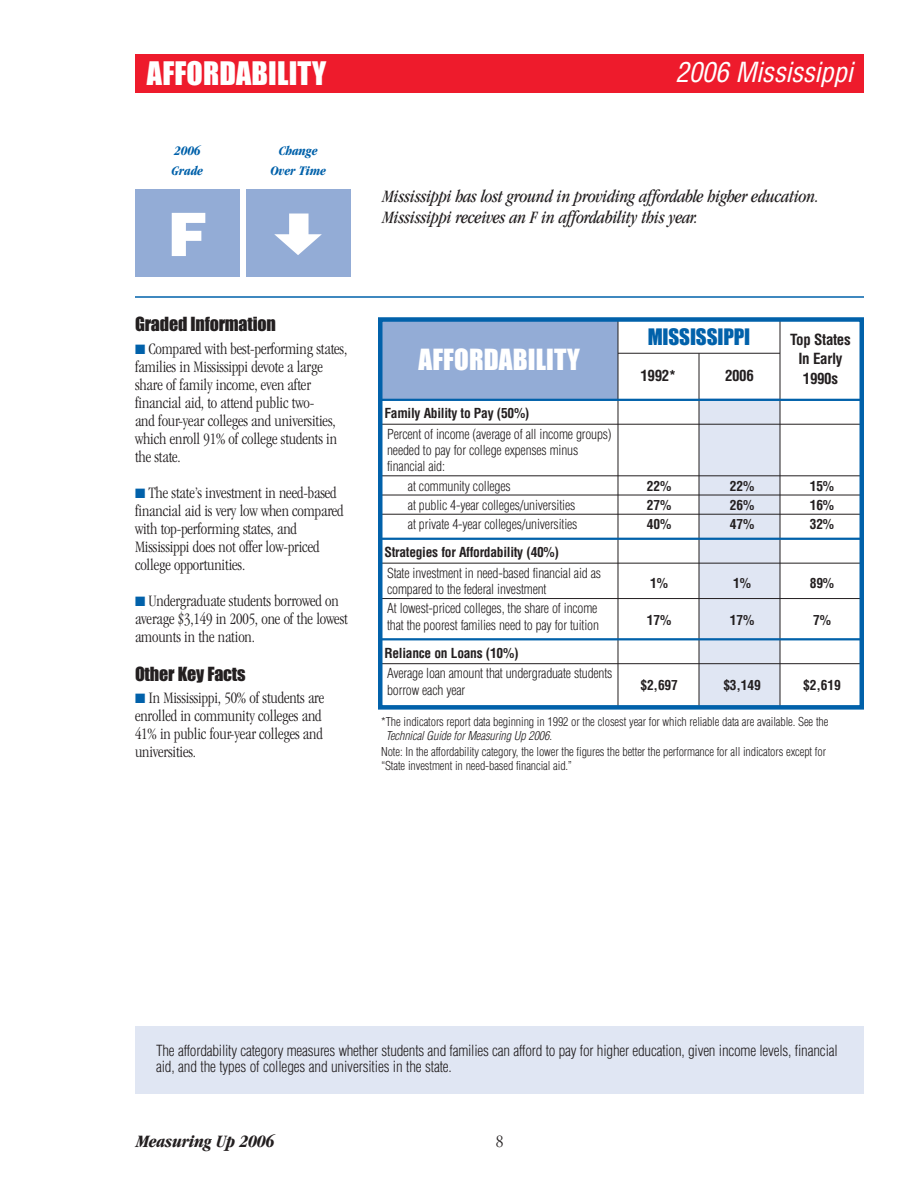
<style>
.page{position:relative;width:918px;height:1188px;background:#fff}
.page>*{position:absolute;margin:0;border:0;box-sizing:border-box;transform-origin:0 0}
.t1{font:900 60px "Helvetica";color:#fff}
.t2{font:30px "Impact";letter-spacing:.005em;color:#fff}
.t3{font:italic condensed 27px "Helvetica";letter-spacing:-.01em;color:#fff}
.t4{font:27px "Impact";letter-spacing:.005em;color:#fff}
.t5{font:21px "Impact";letter-spacing:-.005em;color:#0161aa}
.t6{font:italic condensed 18px/21px "Garamond";letter-spacing:-.015em;color:#231f20}
.t7{font:18px "Impact";letter-spacing:-.01em;color:#231f20}
.t8{font:italic 700 condensed 18px "Garamond";letter-spacing:-.015em;color:#231f20}
.t9{font:300 condensed 18px "Garamond";color:#231f20}
.t10{font:300 condensed 16.5px/18px "Garamond";letter-spacing:-.01em;color:#231f20}
.t11{font:300 condensed 15px/16.5px "Helvetica";letter-spacing:-.015em;color:#231f20}
.t12{font:700 condensed 15px/19.5px "Helvetica";letter-spacing:-.025em;color:#231f20;text-align:center}
.t13{font:300 condensed 13.5px/16.2px "Helvetica";letter-spacing:-.015em;color:#231f20}
.t14{font:700 condensed 13.5px "Helvetica";letter-spacing:-.02em;color:#231f20}
.t15{font:italic 700 condensed 13.5px/19.5px "Garamond";letter-spacing:-.01em;color:#0161aa}
.t16{font:300 condensed 12px/13.5px "Helvetica";letter-spacing:-.01em;color:#231f20}
.s1{color:#0161aa}
.s2{font-style:italic}
</style>
<div class="page">
<div style="left:381px;top:321px;width:237px;height:78px;background:#93acd6"></div>
<hr style="left:618px;top:320px;width:1px;height:388px;background:#231f20">
<div style="left:135px;top:54px;width:729px;height:39px;background:#ee1b2c"></div>
<div style="left:246px;top:189px;width:105px;height:88px;background:#93acd6"></div>
<svg style="left:274px;top:214px;width:48px;height:41px"></svg>
<div style="left:135px;top:189px;width:105px;height:87px;background:#93acd6"></div>
<div style="left:135px;top:1026px;width:729px;height:68px;background:#e0e6f3"></div>
<hr style="left:135px;top:296px;width:729px;height:2px;background:#0161aa">
<div style="left:699px;top:398px;width:81px;height:310px;background:#e0e6f3"></div>
<hr style="left:618px;top:353px;width:162px;height:1px;background:#231f20">
<hr style="left:780px;top:319px;width:1px;height:388px;background:#231f20">
<hr style="left:699px;top:353px;width:1px;height:356px;background:#231f20">
<hr style="left:381px;top:399px;width:481px;height:2px;background:#0161aa">
<hr style="left:381px;top:424px;width:481px;height:1px;background:#231f20">
<hr style="left:381px;top:476px;width:481px;height:1px;background:#231f20">
<hr style="left:381px;top:495px;width:481px;height:1px;background:#231f20">
<hr style="left:381px;top:514px;width:481px;height:1px;background:#231f20">
<hr style="left:381px;top:538px;width:481px;height:2px;background:#0161aa">
<hr style="left:381px;top:563px;width:481px;height:1px;background:#231f20">
<hr style="left:381px;top:598px;width:481px;height:1px;background:#231f20">
<hr style="left:381px;top:638px;width:481px;height:2px;background:#0161aa">
<hr style="left:381px;top:663px;width:481px;height:1px;background:#231f20">
<div style="left:378px;top:317px;width:486px;height:393px;border:4px solid #0161aa"></div>
<h2 class="t2" style="left:147px;top:64px;width:181px">AFFORDABILITY</h2>
<h3 class="t3" style="left:675px;top:62px;width:179px">2006 Mississippi</h3>
<p class="t15" style="left:172px;top:142px;width:33px">2006<br>Grade</p>
<p class="t15" style="left:271px;top:143px;width:57px;text-align:center">Change<br>Over Time</p>
<h1 class="t1" style="left:167px;top:213px;width:42px">F</h1>
<p class="t7" style="left:135px;top:319px;width:142px">Graded Information</p>
<p class="t10" style="left:135px;top:341px;width:214px"><span class="s1">■</span> Compared with best-performing states, families in Mississippi devote a large share of family income, even after financial aid, to attend public two-<br>and four-year colleges and universities, which enroll 91% of college students in the state.</p>
<p class="t10" style="left:135px;top:485px;width:210px"><span class="s1">■</span> The state’s investment in need-based financial aid is very low when compared with top-performing states, and Mississippi does not offer low-priced college opportunities.</p>
<p class="t10" style="left:135px;top:593px;width:214px"><span class="s1">■</span> Undergraduate students borrowed on average $3,149 in 2005, one of the lowest amounts in the nation.</p>
<p class="t7" style="left:135px;top:668px;width:112px">Other Key Facts</p>
<p class="t10" style="left:135px;top:690px;width:191px"><span class="s1">■</span> In Mississippi, 50% of students are enrolled in community colleges and<br>41% in public four-year colleges and universities.</p>
<p class="t6" style="left:383px;top:187px;width:438px">Mississippi has lost ground in providing affordable higher education.<br>Mississippi receives an F in affordability this year.</p>
<h3 class="t4" style="left:419px;top:351px;width:163px">AFFORDABILITY</h3>
<p class="t5" style="left:648px;top:330px;width:104px">MISSISSIPPI</p>
<p class="t12" style="left:790px;top:331px;width:62px">Top States<br>In Early</p>
<p class="t12" style="left:641px;top:367px;width:37px">1992*</p>
<p class="t12" style="left:725px;top:367px;width:30px">2006</p>
<p class="t12" style="left:803px;top:370px;width:37px">1990s</p>
<p class="t14" style="left:384px;top:408px;width:147px">Family Ability to Pay (50%)</p>
<p class="t13" style="left:387px;top:427px;width:226px">Percent of income (average of all income groups) needed to pay for college expenses minus financial aid:</p>
<p class="t13" style="left:408px;top:479px;width:104px">at community colleges</p>
<p class="t14" style="left:647px;top:480px;width:26px">22%</p>
<p class="t14" style="left:730px;top:480px;width:26px">22%</p>
<p class="t14" style="left:810px;top:480px;width:26px">15%</p>
<p class="t13" style="left:408px;top:498px;width:169px">at public 4-year colleges/universities</p>
<p class="t14" style="left:647px;top:500px;width:26px">27%</p>
<p class="t14" style="left:730px;top:500px;width:26px">26%</p>
<p class="t14" style="left:810px;top:500px;width:26px">16%</p>
<p class="t13" style="left:408px;top:517px;width:171px">at private 4-year colleges/universities</p>
<p class="t14" style="left:647px;top:519px;width:26px">40%</p>
<p class="t14" style="left:730px;top:519px;width:26px">47%</p>
<p class="t14" style="left:810px;top:519px;width:26px">32%</p>
<p class="t14" style="left:384px;top:547px;width:176px">Strategies for Affordability (40%)</p>
<p class="t13" style="left:387px;top:566px;width:215px">State investment in need-based financial aid as compared to the federal investment</p>
<p class="t14" style="left:650px;top:578px;width:19px">1%</p>
<p class="t14" style="left:733px;top:578px;width:19px">1%</p>
<p class="t14" style="left:810px;top:578px;width:26px">89%</p>
<p class="t13" style="left:387px;top:601px;width:213px">At lowest-priced colleges, the share of income that the poorest families need to pay for tuition</p>
<p class="t14" style="left:647px;top:615px;width:26px">17%</p>
<p class="t14" style="left:730px;top:615px;width:26px">17%</p>
<p class="t14" style="left:813px;top:615px;width:19px">7%</p>
<p class="t14" style="left:384px;top:648px;width:136px">Reliance on Loans (10%)</p>
<p class="t13" style="left:387px;top:667px;width:227px">Average loan amount that undergraduate students borrow each year</p>
<p class="t14" style="left:640px;top:680px;width:39px">$2,697</p>
<p class="t14" style="left:723px;top:680px;width:39px">$3,149</p>
<p class="t14" style="left:803px;top:680px;width:39px">$2,619</p>
<p class="t16" style="left:386px;top:716px;width:444px;text-indent:-4px">*The indicators report data beginning in 1992 or the closest year for which reliable data are available. See the<br><span class="s2">Technical Guide for Measuring Up 2006</span>.</p>
<p class="t16" style="left:381px;top:746px;width:446px">Note: In the affordability category, the lower the figures the better the performance for all indicators except for “State investment in need-based financial aid.”</p>
<p class="t11" style="left:156px;top:1043px;width:683px">The affordability category measures whether students and families can afford to pay for higher education, given income levels, financial aid, and the types of colleges and universities in the state.</p>
<p class="t8" style="left:136px;top:1134px;width:140px">Measuring Up 2006</p>
<p class="t9" style="left:496px;top:1134px;width:9px">8</p>
</div>
